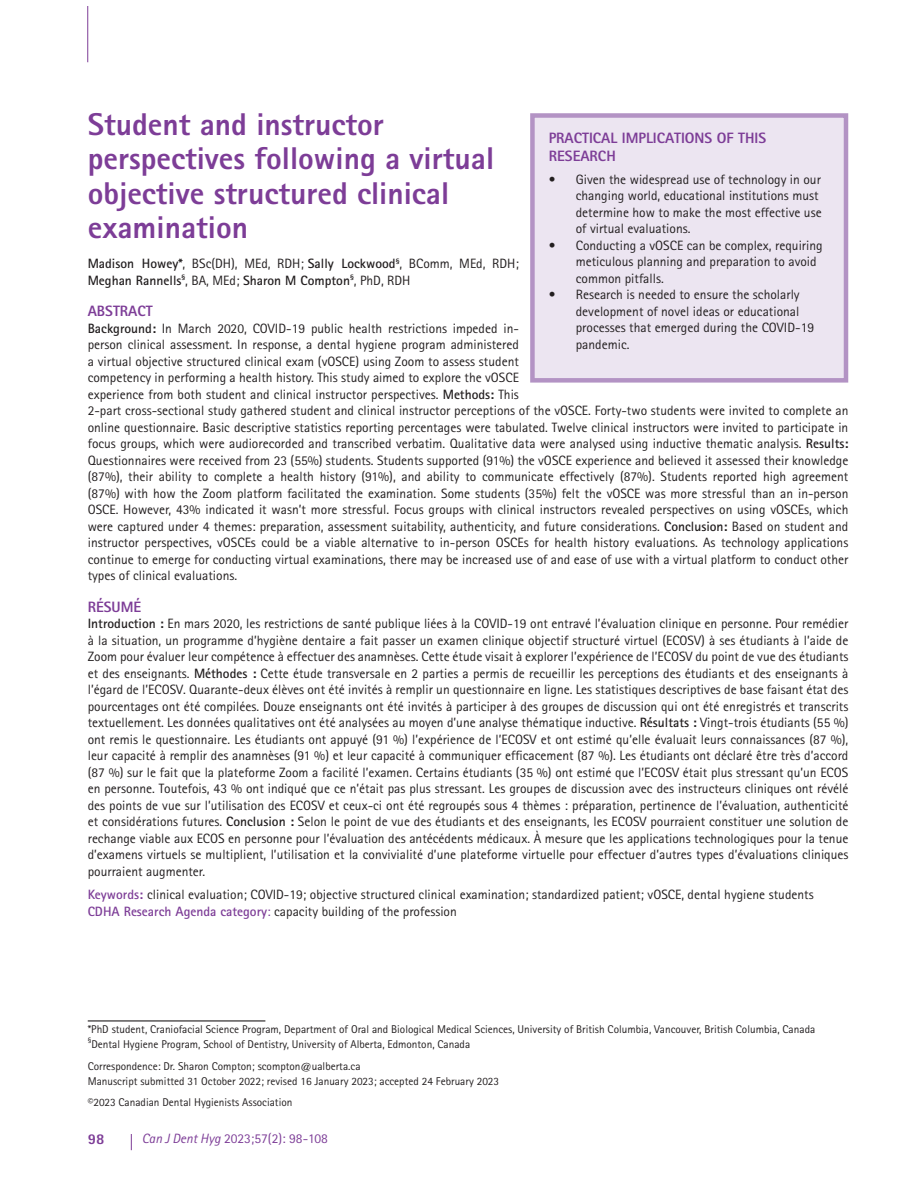
<style>
.page{position:relative;width:918px;height:1188px;background:#fff}
.page>*{position:absolute;margin:0;border:0;box-sizing:border-box;transform-origin:0 0}
.t1{font:800 31.5px/34.5px "Rotis Sans Serif Std";color:#7d3d97}
.t2{font:800 15px/18px "Rotis Sans Serif Std";color:#7d3d97}
.t3{font:13.5px/16.5px "Rotis Sans Serif Std";color:#231f20}
.t4{font:700 13.5px/16.5px "Rotis Sans Serif Std";color:#231f20}
.t5{font:13.5px "Rotis Sans Serif Std";color:#7d3d97}
.t6{font:11.25px/15px "Rotis Sans Serif Std";color:#231f20}
.s1{font-weight:400}
.s2{font-weight:700}
.s3{font-weight:700;color:#7d3d97}
.s4{color:#7d3d97}
.s5{font-style:italic}
</style>
<div class="page">
<hr style="left:87px;top:7px;width:1px;height:55px;background:#7d3d97">
<svg style="left:131px;top:1134px;width:1px;height:16px"></svg>
<div style="left:532px;top:115px;width:314px;height:265px;background:#ece5f1"></div>
<div style="left:530px;top:113px;width:318px;height:270px;border:4px solid #b393c4"></div>
<hr style="left:88px;top:1020px;width:177px;height:2px;background:#231f20">
<h1 class="t1" style="left:88px;top:110px;width:408px">Student and instructor perspectives following a virtual objective structured clinical examination</h1>
<p class="t4" style="left:88px;top:257px;width:433px">Madison Howey*<span class="s1">, BSc(DH), MEd, RDH;</span> Sally Lockwood<sup>§</sup><span class="s1">, BComm, MEd, RDH;<br></span>Meghan Rannells<sup>§</sup><span class="s1">, BA, MEd;</span> Sharon M Compton<sup>§</sup><span class="s1">, PhD, RDH</span></p>
<p class="t2" style="left:88px;top:304px;width:67px">ABSTRACT</p>
<p class="t3" style="left:88px;top:321px;width:762px"><span class="s2">Background:</span> In March 2020, COVID-19 public health restrictions impeded in-<br>person clinical assessment. In response, a dental hygiene program administered<br>a virtual objective structured clinical exam (vOSCE) using Zoom to assess student<br>competency in performing a health history. This study aimed to explore the vOSCE<br>experience from both student and clinical instructor perspectives. <span class="s2">Methods:</span> This<br>2-part cross-sectional study gathered student and clinical instructor perceptions of the vOSCE. Forty-two students were invited to complete an online questionnaire. Basic descriptive statistics reporting percentages were tabulated. Twelve clinical instructors were invited to participate in focus groups, which were audiorecorded and transcribed verbatim. Qualitative data were analysed using inductive thematic analysis. <span class="s2">Results:<br></span>Questionnaires were received from 23 (55%) students. Students supported (91%) the vOSCE experience and believed it assessed their knowledge (87%), their ability to complete a health history (91%), and ability to communicate effectively (87%). Students reported high agreement (87%) with how the Zoom platform facilitated the examination. Some students (35%) felt the vOSCE was more stressful than an in-person OSCE. However, 43% indicated it wasn’t more stressful. Focus groups with clinical instructors revealed perspectives on using vOSCEs, which were captured under 4 themes: preparation, assessment suitability, authenticity, and future considerations. <span class="s2">Conclusion:</span> Based on student and instructor perspectives, vOSCEs could be a viable alternative to in-person OSCEs for health history evaluations. As technology applications continue to emerge for conducting virtual examinations, there may be increased use of and ease of use with a virtual platform to conduct other types of clinical evaluations.</p>
<p class="t2" style="left:88px;top:599px;width:55px">RÉSUMÉ</p>
<p class="t3" style="left:88px;top:617px;width:762px;text-align:justify"><span class="s2">Introduction :</span> En mars 2020, les restrictions de santé publique liées à la COVID-19 ont entravé l’évaluation clinique en personne. Pour remédier à la situation, un programme d’hygiène dentaire a fait passer un examen clinique objectif structuré virtuel (ECOSV) à ses étudiants à l’aide de Zoom pour évaluer leur compétence à effectuer des anamnèses. Cette étude visait à explorer l’expérience de l’ECOSV du point de vue des étudiants et des enseignants. <span class="s2">Méthodes :</span> Cette étude transversale en 2 parties a permis de recueillir les perceptions des étudiants et des enseignants à l’égard de l’ECOSV. Quarante-deux élèves ont été invités à remplir un questionnaire en ligne. Les statistiques descriptives de base faisant état des pourcentages ont été compilées. Douze enseignants ont été invités à participer à des groupes de discussion qui ont été enregistrés et transcrits textuellement. Les données qualitatives ont été analysées au moyen d’une analyse thématique inductive. <span class="s2">Résultats :</span> Vingt-trois étudiants (55 %) ont remis le questionnaire. Les étudiants ont appuyé (91 %) l’expérience de l’ECOSV et ont estimé qu’elle évaluait leurs connaissances (87 %), leur capacité à remplir des anamnèses (91 %) et leur capacité à communiquer efficacement (87 %). Les étudiants ont déclaré être très d’accord (87 %) sur le fait que la plateforme Zoom a facilité l’examen. Certains étudiants (35 %) ont estimé que l’ECOSV était plus stressant qu’un ECOS en personne. Toutefois, 43 % ont indiqué que ce n’était pas plus stressant. Les groupes de discussion avec des instructeurs cliniques ont révélé des points de vue sur l’utilisation des ECOSV et ceux-ci ont été regroupés sous 4 thèmes : préparation, pertinence de l’évaluation, authenticité et considérations futures. <span class="s2">Conclusion :</span> Selon le point de vue des étudiants et des enseignants, les ECOSV pourraient constituer une solution de rechange viable aux ECOS en personne pour l’évaluation des antécédents médicaux. À mesure que les applications technologiques pour la tenue d’examens virtuels se multiplient, l’utilisation et la convivialité d’une plateforme virtuelle pour effectuer d’autres types d’évaluations cliniques pourraient augmenter.</p>
<p class="t3" style="left:88px;top:887px;width:728px"><span class="s3">Keywords:</span> clinical evaluation; COVID-19; objective structured clinical examination; standardized patient; vOSCE, dental hygiene students<br><span class="s3">CDHA Research Agenda category</span><span class="s4">:</span> capacity building of the profession</p>
<p class="t2" style="left:549px;top:130px;width:219px">PRACTICAL IMPLICATIONS OF THIS<br>RESEARCH</p>
<p class="t3" style="left:576px;top:172px;width:247px;text-indent:-27px">• Given the widespread use of technology in our changing world, educational institutions must determine how to make the most effective use of virtual evaluations.</p>
<p class="t3" style="left:576px;top:238px;width:248px;text-indent:-27px">• Conducting a vOSCE can be complex, requiring meticulous planning and preparation to avoid common pitfalls.</p>
<p class="t3" style="left:576px;top:288px;width:240px;text-indent:-27px">• Research is needed to ensure the scholarly development of novel ideas or educational processes that emerged during the COVID-19 pandemic.</p>
<p class="t6" style="left:88px;top:1022px;width:729px">*PhD student, Craniofacial Science Program, Department of Oral and Biological Medical Sciences, University of British Columbia, Vancouver, British Columbia, Canada <sup>§</sup>Dental Hygiene Program, School of Dentistry, University of Alberta, Edmonton, Canada</p>
<p class="t6" style="left:88px;top:1059px;width:413px">Correspondence: Dr. Sharon Compton; scompton@ualberta.ca<br>Manuscript submitted 31 October 2022; revised 16 January 2023; accepted 24 February 2023</p>
<p class="t6" style="left:88px;top:1096px;width:206px">©2023 Canadian Dental Hygienists Association</p>
<p class="t2" style="left:88px;top:1132px;width:18px">98</p>
<p class="t5" style="left:142px;top:1134px;width:188px"><span class="s5">Can J Dent Hyg</span> 2023;57(2): 98-108</p>
</div>
